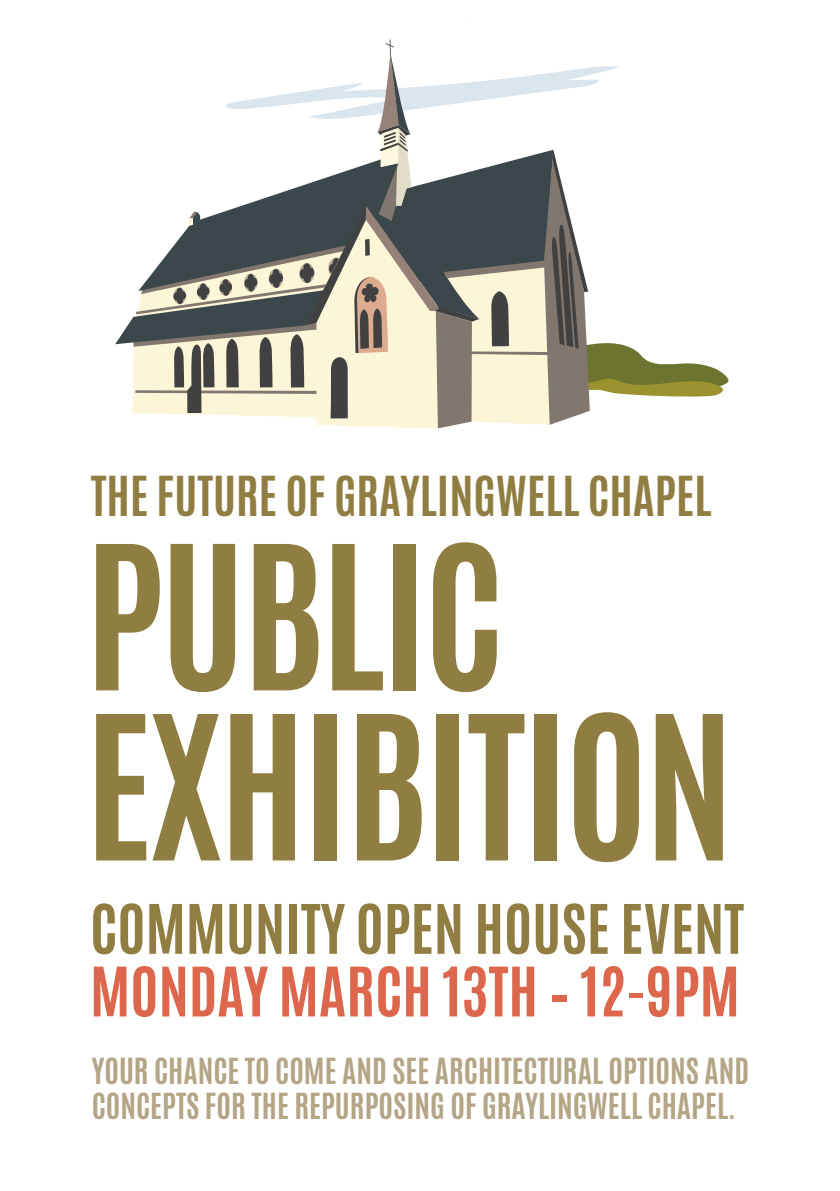
<style>
.page{position:relative;width:840px;height:1191px;background:#fff}
.page>*{position:absolute;margin:0;border:0;box-sizing:border-box;transform-origin:0 0}
.t1{font:700 170.4px/170px "Antonio";letter-spacing:-.02em;color:#907d41}
.t2{font:700 58px "Antonio";color:#907d41}
.t3{font:700 58px "Antonio";color:#dd674c}
.t4{font:700 46px "Antonio";color:#907d41}
.t5{font:700 30px/34.8px "Antonio";color:#b3a585}
</style>
<div class="page">
<svg style="left:115px;top:22px;width:613px;height:406px"></svg>
<h3 class="t4" style="left:91px;top:462px;width:622px">THE FUTURE OF GRAYLINGWELL CHAPEL</h3>
<h1 class="t1" style="left:85px;top:535px;width:649px">PUBLIC<br>EXHIBITION</h1>
<h2 class="t2" style="left:90px;top:885px;width:655px">COMMUNITY OPEN HOUSE EVENT</h2>
<h2 class="t3" style="left:90px;top:947px;width:651px">MONDAY MARCH 13TH – 12-9PM</h2>
<p class="t5" style="left:92px;top:1054px;width:658px">YOUR CHANCE TO COME AND SEE ARCHITECTURAL OPTIONS AND<br>CONCEPTS FOR THE REPURPOSING OF GRAYLINGWELL CHAPEL.</p>
</div>
